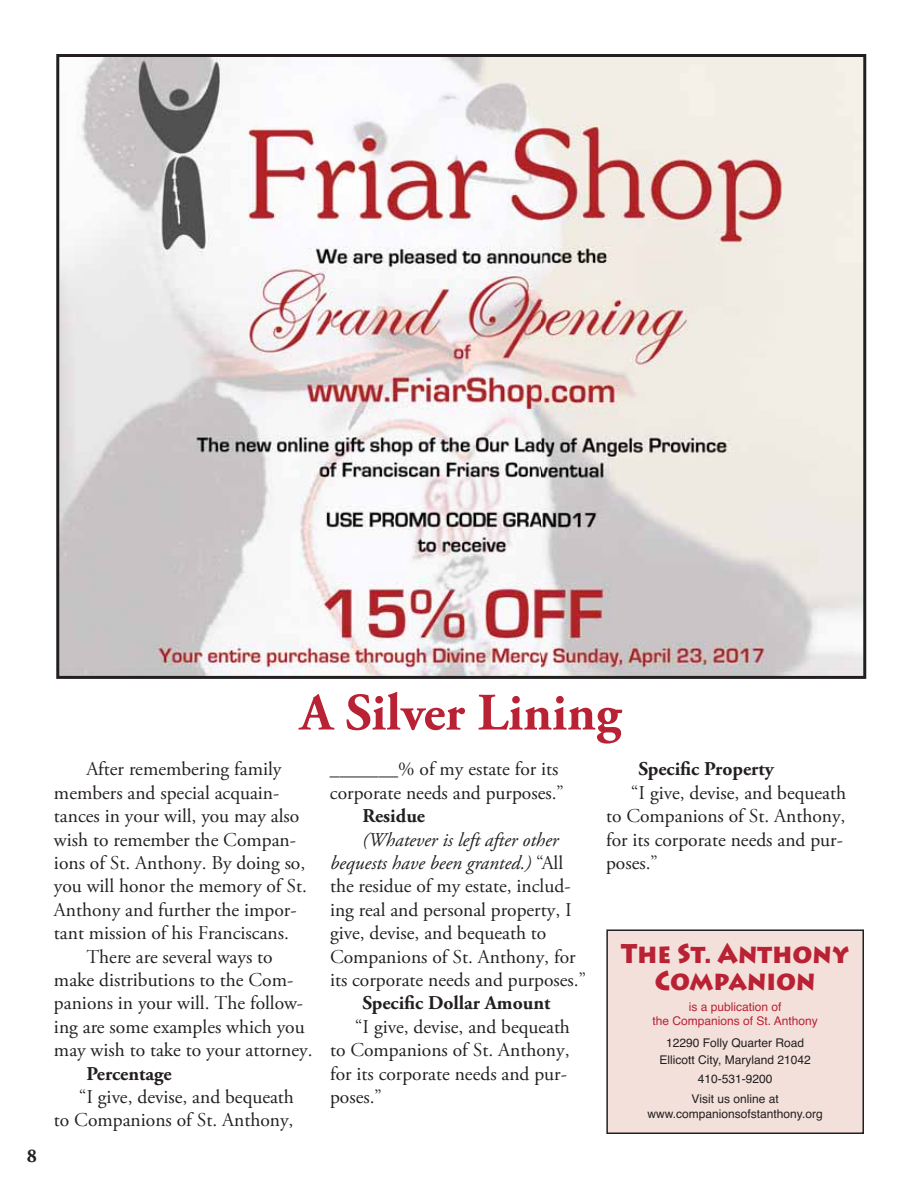
<style>
.page{position:relative;width:918px;height:1188px;background:#fff}
.page>*{position:absolute;margin:0;border:0;box-sizing:border-box;transform-origin:0 0}
.t1{font:700 52.5px "Adobe Garamond Pro";color:#b92234}
.t2{font:900 27px/26.4px "Lithos Pro";color:#b92234;text-align:center;scale:.9 1}
.t3{font:19.5px/23.4px "Adobe Garamond Pro";color:#231f20}
.t4{font:700 19.5px "Adobe Garamond Pro";color:#231f20}
.t5{font:12px/16.5px "Helvetica";color:#231f20;text-align:center}
.t6{font:12px/14.4px "Helvetica";color:#b92234;text-align:center}
.s1{font-style:italic}
</style>
<div class="page">
<div style="left:608px;top:931px;width:255px;height:202px;background:#f3e0da"></div>
<div style="left:606px;top:929px;width:258px;height:205px;border:2px solid #231f20"></div>
<img style="left:60px;top:58px;width:802px;height:617px">
<div style="left:56px;top:54px;width:810px;height:625px;border:3px solid #231f20"></div>
<p class="t4" style="left:27px;top:1148px;width:12px">8</p>
<h1 class="t1" style="left:300px;top:692px;width:323px">A Silver Lining</h1>
<p class="t3" style="left:86px;top:759px;width:197px">After remembering family</p>
<p class="t3" style="left:54px;top:782px;width:227px">members and special acquain-</p>
<p class="t3" style="left:54px;top:806px;width:247px">tances in your will, you may also</p>
<p class="t3" style="left:54px;top:829px;width:244px">wish to remember the Compan-</p>
<p class="t3" style="left:54px;top:852px;width:253px">ions of St. Anthony. By doing so,</p>
<p class="t3" style="left:54px;top:876px;width:255px">you will honor the memory of St.</p>
<p class="t3" style="left:54px;top:899px;width:244px">Anthony and further the impor-</p>
<p class="t3" style="left:54px;top:923px;width:236px">tant mission of his Franciscans.</p>
<p class="t3" style="left:86px;top:946px;width:188px">There are several ways to</p>
<p class="t3" style="left:54px;top:969px;width:241px">make distributions to the Com-</p>
<p class="t3" style="left:54px;top:993px;width:251px">panions in your will. The follow-</p>
<p class="t3" style="left:54px;top:1016px;width:252px">ing are some examples which you</p>
<p class="t3" style="left:54px;top:1040px;width:260px">may wish to take to your attorney.</p>
<p class="t4" style="left:86px;top:1065px;width:87px">Percentage</p>
<p class="t3" style="left:54px;top:1086px;width:242px;text-align:right">“I give, devise, and bequeath<br>to Companions of St. Anthony,</p>
<p class="t3" style="left:330px;top:759px;width:235px">_______% of my estate for its corporate needs and purposes.”</p>
<p class="t4" style="left:362px;top:808px;width:64px">Residue</p>
<p class="t3" style="left:330px;top:829px;width:257px;text-indent:32px"><span class="s1">(Whatever is left after other bequests have been granted.)</span> “All the residue of my estate, includ&shy;ing real and personal property, I give, devise, and bequeath to<br>Companions of St. Anthony, for its corporate needs and purposes.”</p>
<p class="t4" style="left:362px;top:995px;width:189px">Specific Dollar Amount</p>
<p class="t3" style="left:330px;top:1016px;width:242px;text-indent:25px">“I give, devise, and bequeath to Companions of St. Anthony, for its corporate needs and pur&shy;poses.”</p>
<p class="t4" style="left:638px;top:761px;width:137px">Specific Property</p>
<p class="t3" style="left:606px;top:782px;width:242px;text-indent:25px">“I give, devise, and bequeath to Companions of St. Anthony, for its corporate needs and pur&shy;poses.”</p>
<h2 class="t2" style="left:621px;top:941px;width:255px">The St. Anthony<br>Companion</h2>
<p class="t6" style="left:652px;top:1001px;width:167px">is a publication of<br>the Companions of St. Anthony</p>
<p class="t5" style="left:660px;top:1036px;width:153px">12290 Folly Quarter Road<br>Ellicott City, Maryland 21042</p>
<p class="t5" style="left:692px;top:1070px;width:89px;line-height:19.8px">410-531-9200<br>Visit us online at</p>
<p class="t5" style="left:648px;top:1106px;width:177px">www.companionsofstanthony.org</p>
</div>
